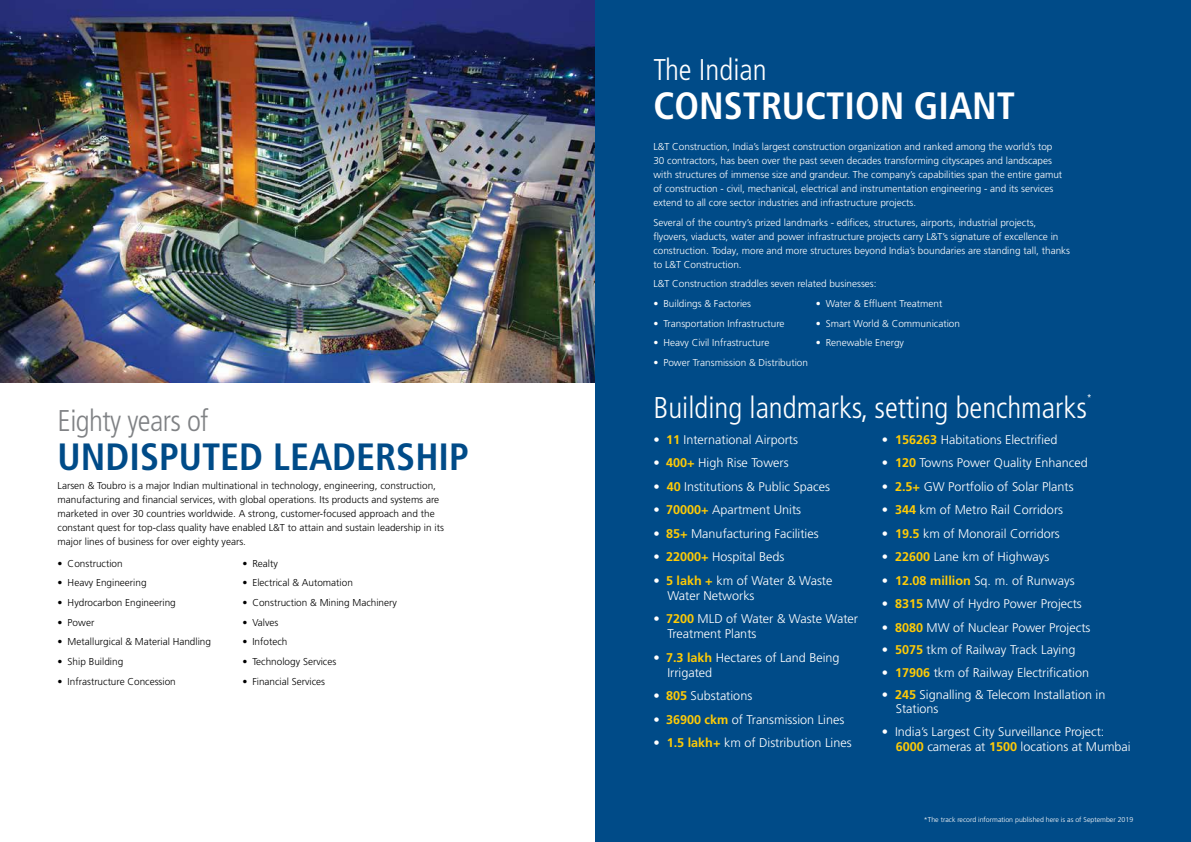
<style>
.page{position:relative;width:1191px;height:842px;background:#fff}
.page>*{position:absolute;margin:0;border:0;box-sizing:border-box;transform-origin:0 0}
.t1{font:700 condensed 38px "Frutiger LT Pro";color:#004b88}
.t2{font:700 condensed 38px "Frutiger LT Pro";color:#fff}
.t3{font:300 condensed 30px "Frutiger LT Pro";color:#fff}
.t4{font:300 condensed 30px "Frutiger LT Pro";letter-spacing:-.02em;color:#808285}
.t5{font:300 12.6px/15px "Frutiger LT Pro";color:#fff}
.t6{font:300 condensed 10.5px "Frutiger LT Pro";color:#fff}
.t7{font:300 10px/14px "Frutiger LT Pro";color:#fff}
.t8{font:300 10px/14px "Frutiger LT Pro";color:#000}
.t9{font:300 7px "Frutiger LT Pro";color:#fff}
.s1{font-weight:700;color:#ffcb05}
</style>
<div class="page">
<img style="left:0;top:0;width:595px;height:383px">
<div style="left:595px;top:0;width:596px;height:842px;background:#004b88"></div>
<h2 class="t4" style="left:58px;top:403px;width:152px">Eighty years of</h2>
<h1 class="t1" style="left:58px;top:434px;width:413px">UNDISPUTED LEADERSHIP</h1>
<p class="t8" style="left:58px;top:479px;width:388px">Larsen &amp; Toubro is a major Indian multinational in technology, engineering, construction, manufacturing and financial services, with global operations. Its products and systems are marketed in over 30 countries worldwide. A strong, customer-focused approach and the constant quest for top-class quality have enabled L&amp;T to attain and sustain leadership in its major lines of business for over eighty years.</p>
<p class="t8" style="left:58px;top:556px;width:67px">• Construction</p>
<p class="t8" style="left:58px;top:576px;width:90px">• Heavy Engineering</p>
<p class="t8" style="left:58px;top:595px;width:120px">• Hydrocarbon Engineering</p>
<p class="t8" style="left:58px;top:615px;width:38px">• Power</p>
<p class="t8" style="left:58px;top:635px;width:155px">• Metallurgical &amp; Material Handling</p>
<p class="t8" style="left:58px;top:654px;width:67px">• Ship Building</p>
<p class="t8" style="left:58px;top:674px;width:120px">• Infrastructure Concession</p>
<p class="t8" style="left:242px;top:556px;width:37px">• Realty</p>
<p class="t8" style="left:242px;top:576px;width:112px">• Electrical &amp; Automation</p>
<p class="t8" style="left:242px;top:595px;width:156px">• Construction &amp; Mining Machinery</p>
<p class="t8" style="left:242px;top:615px;width:38px">• Valves</p>
<p class="t8" style="left:242px;top:635px;width:47px">• Infotech</p>
<p class="t8" style="left:242px;top:654px;width:95px">• Technology Services</p>
<p class="t8" style="left:242px;top:674px;width:84px">• Financial Services</p>
<h2 class="t3" style="left:653px;top:53px;width:115px">The Indian</h2>
<h1 class="t2" style="left:653px;top:84px;width:363px">CONSTRUCTION GIANT</h1>
<p class="t7" style="left:653px;top:139px;width:410px">L&amp;T Construction, India’s largest construction organization and ranked among the world’s top 30 contractors, has been over the past seven decades transforming cityscapes and landscapes with structures of immense size and grandeur. The company’s capabilities span the entire gamut of construction - civil, mechanical, electrical and instrumentation engineering - and its services extend to all core sector industries and infrastructure projects.</p>
<p class="t7" style="left:653px;top:215px;width:418px">Several of the country’s prized landmarks - edifices, structures, airports, industrial projects, flyovers, viaducts, water and power infrastructure projects carry L&amp;T’s signature of excellence in construction. Today, more and more structures beyond India’s boundaries are standing tall, thanks to L&amp;T Construction.</p>
<p class="t7" style="left:653px;top:277px;width:225px">L&amp;T Construction straddles seven related businesses:</p>
<p class="t7" style="left:653px;top:296px;width:99px">• Buildings &amp; Factories</p>
<p class="t7" style="left:653px;top:316px;width:133px">• Transportation Infrastructure</p>
<p class="t7" style="left:653px;top:336px;width:117px">• Heavy Civil Infrastructure</p>
<p class="t7" style="left:653px;top:355px;width:156px">• Power Transmission &amp; Distribution</p>
<p class="t7" style="left:815px;top:296px;width:128px">• Water &amp; Effluent Treatment</p>
<p class="t7" style="left:815px;top:316px;width:146px">• Smart World &amp; Communication</p>
<p class="t7" style="left:815px;top:336px;width:90px">• Renewable Energy</p>
<h2 class="t3" style="left:653px;top:391px;width:435px">Building landmarks, setting benchmarks</h2>
<p class="t6" style="left:1086px;top:393px;width:7px">*</p>
<p class="t5" style="left:653px;top:432px;width:146px">• <span class="s1">11</span> International Airports</p>
<p class="t5" style="left:653px;top:455px;width:137px">• <span class="s1">400+</span> High Rise Towers</p>
<p class="t5" style="left:653px;top:479px;width:178px">• <span class="s1">40</span> Institutions &amp; Public Spaces</p>
<p class="t5" style="left:653px;top:502px;width:149px">• <span class="s1">70000+</span> Apartment Units</p>
<p class="t5" style="left:653px;top:526px;width:167px">• <span class="s1">85+</span> Manufacturing Facilities</p>
<p class="t5" style="left:653px;top:549px;width:132px">• <span class="s1">22000+</span> Hospital Beds</p>
<p class="t5" style="left:667px;top:573px;width:166px;text-indent:-14px">• <span class="s1">5 lakh +</span> km of Water &amp; Waste<br>Water Networks</p>
<p class="t5" style="left:667px;top:611px;width:192px;text-indent:-14px">• <span class="s1">7200</span> MLD of Water &amp; Waste Water<br>Treatment Plants</p>
<p class="t5" style="left:667px;top:650px;width:174px;text-indent:-14px">• <span class="s1">7.3 lakh</span> Hectares of Land Being<br>Irrigated</p>
<p class="t5" style="left:653px;top:688px;width:100px">• <span class="s1">805</span> Substations</p>
<p class="t5" style="left:653px;top:712px;width:192px">• <span class="s1">36900 ckm</span> of Transmission Lines</p>
<p class="t5" style="left:653px;top:735px;width:200px">• <span class="s1">1.5 lakh+</span> km of Distribution Lines</p>
<p class="t5" style="left:881px;top:432px;width:177px">• <span class="s1">156263</span> Habitations Electrified</p>
<p class="t5" style="left:881px;top:455px;width:208px">• <span class="s1">120</span> Towns Power Quality Enhanced</p>
<p class="t5" style="left:881px;top:479px;width:193px">• <span class="s1">2.5+</span> GW Portfolio of Solar Plants</p>
<p class="t5" style="left:881px;top:502px;width:183px">• <span class="s1">344</span> km of Metro Rail Corridors</p>
<p class="t5" style="left:881px;top:526px;width:180px">• <span class="s1">19.5</span> km of Monorail Corridors</p>
<p class="t5" style="left:881px;top:549px;width:169px">• <span class="s1">22600</span> Lane km of Highways</p>
<p class="t5" style="left:881px;top:573px;width:194px">• <span class="s1">12.08 million</span> Sq. m. of Runways</p>
<p class="t5" style="left:881px;top:596px;width:201px">• <span class="s1">8315</span> MW of Hydro Power Projects</p>
<p class="t5" style="left:881px;top:620px;width:210px">• <span class="s1">8080</span> MW of Nuclear Power Projects</p>
<p class="t5" style="left:881px;top:642px;width:195px">• <span class="s1">5075</span> tkm of Railway Track Laying</p>
<p class="t5" style="left:881px;top:665px;width:209px">• <span class="s1">17906</span> tkm of Railway Electrification</p>
<p class="t5" style="left:895px;top:688px;width:211px;line-height:14px;text-indent:-14px">• <span class="s1">245</span> Signalling &amp; Telecom Installation in<br>Stations</p>
<p class="t5" style="left:895px;top:724px;width:236px;text-indent:-14px">• India’s Largest City Surveillance Project:<br><span class="s1">6000</span> cameras at <span class="s1">1500</span> locations at Mumbai</p>
<p class="t9" style="left:924px;top:816px;width:211px">*The track record information published here is as of September 2019</p>
</div>
